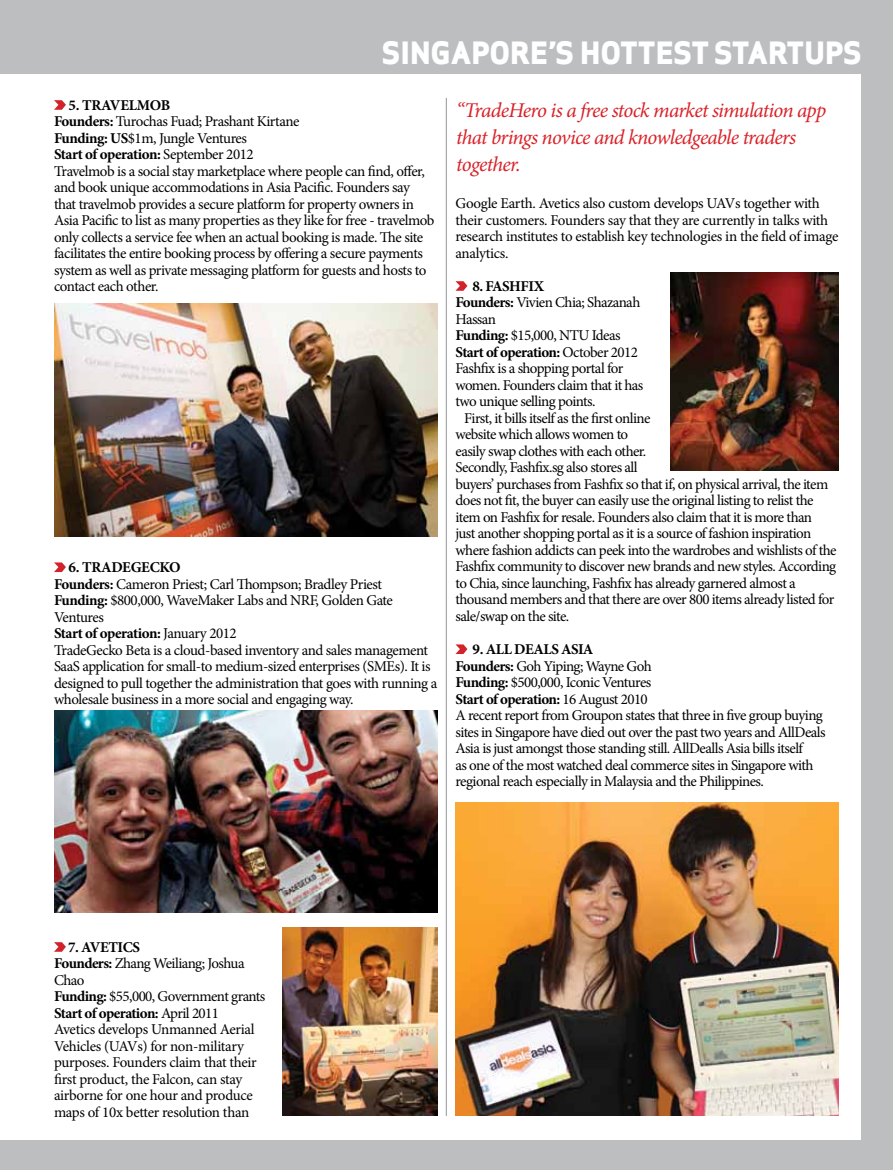
<style>
.page{position:relative;width:893px;height:1170px;background:#fff}
.page>*{position:absolute;margin:0;border:0;box-sizing:border-box;transform-origin:0 0}
.t1{font:800 30px "Apex Sans";color:#fff}
.t2{font:italic 21px/27px "Minion Pro";letter-spacing:-.035em;color:#da2128}
.t3{font:15px/16.5px "Minion Pro";letter-spacing:-.035em;color:#000}
.t4{font:700 15px "Minion Pro";letter-spacing:-.04em;color:#000}
.s1{font-weight:700}
.s2{font-weight:400}
</style>
<div class="page">
<div style="left:861px;top:0;width:32px;height:1169px;background:#bcbec0"></div>
<div style="left:0;top:1140px;width:893px;height:29px;background:#bcbec0"></div>
<div style="left:0;top:0;width:893px;height:74px;background:#bcbec0"></div>
<hr style="left:446px;top:98px;width:1px;height:1017px;background:#939598">
<svg style="left:455px;top:281px;width:12px;height:10px"></svg>
<svg style="left:455px;top:644px;width:12px;height:10px"></svg>
<svg style="left:54px;top:100px;width:12px;height:10px"></svg>
<svg style="left:54px;top:562px;width:12px;height:10px"></svg>
<svg style="left:54px;top:942px;width:12px;height:9px"></svg>
<img style="left:54px;top:304px;width:383px;height:233px">
<img style="left:54px;top:710px;width:383px;height:202px">
<img style="left:283px;top:927px;width:154px;height:188px">
<img style="left:455px;top:802px;width:384px;height:313px">
<img style="left:671px;top:272px;width:168px;height:198px">
<h1 class="t1" style="left:382px;top:33px;width:482px">SINGAPORE’S HOTTEST STARTUPS</h1>
<p class="t3" style="left:54px;top:97px;width:382px;text-indent:15px"><span class="s1">5. travelmob<br>Founders:</span> Turochas Fuad; Prashant Kirtane<br><span class="s1">Funding: US</span>$1m, Jungle Ventures<br><span class="s1">Start of operation:</span> September 2012<br>Travelmob is a social stay marketplace where people can find, offer, and book unique accommodations in Asia Pacific. Founders say that travelmob provides a secure platform for property owners in Asia Pacific to list as many properties as they like for free - travelmob only collects a service fee when an actual booking is made. The site facilitates the entire booking process by offering a secure payments system as well as private messaging platform for guests and hosts to contact each other.</p>
<p class="t3" style="left:54px;top:559px;width:385px;text-indent:15px"><span class="s1">6. TradeGecko<br>Founders:</span> Cameron Priest; Carl Thompson; Bradley Priest <span class="s1">Funding:</span> $800,000, WaveMaker Labs and NRF, Golden Gate Ventures<br><span class="s1">Start of operation:</span> January 2012<br>TradeGecko Beta is a cloud-based inventory and sales management SaaS application for small-to medium-sized enterprises (SMEs). It is designed to pull together the administration that goes with running a wholesale business in a more social and engaging way.</p>
<h2 class="t2" style="left:456px;top:97px;width:371px">“TradeHero is a free stock market simulation app that brings novice and knowledgeable traders together.</h2>
<p class="t3" style="left:455px;top:195px;width:384px">Google Earth. Avetics also custom develops UAVs together with their customers. Founders say that they are currently in talks with research institutes to establish key technologies in the field of image analytics.</p>
<p class="t4" style="left:472px;top:275px;width:73px">8. Fashfix</p>
<p class="t3" style="left:455px;top:294px;width:186px"><span class="s1">Founders:</span> Vivien Chia; Shazanah</p>
<p class="t3" style="left:455px;top:311px;width:42px">Hassan</p>
<p class="t3" style="left:455px;top:327px;width:167px"><span class="s1">Funding:</span> $15,000, NTU Ideas</p>
<p class="t4" style="left:455px;top:341px;width:184px">Start of operation: <span class="s2">October 2012</span></p>
<p class="t3" style="left:455px;top:360px;width:169px">Fashfix is a shopping portal for</p>
<p class="t3" style="left:455px;top:377px;width:189px">women. Founders claim that it has</p>
<p class="t3" style="left:455px;top:393px;width:142px">two unique selling points.</p>
<p class="t3" style="left:464px;top:410px;width:188px">First, it bills itself as the first online</p>
<p class="t3" style="left:455px;top:426px;width:174px">website which allows women to</p>
<p class="t3" style="left:455px;top:443px;width:192px">easily swap clothes with each other.</p>
<p class="t3" style="left:455px;top:459px;width:184px">Secondly, Fashfix.sg also stores all</p>
<p class="t3" style="left:455px;top:476px;width:374px">buyers’ purchases from Fashfix so that if, on physical arrival, the item</p>
<p class="t3" style="left:455px;top:492px;width:360px">does not fit, the buyer can easily use the original listing to relist the</p>
<p class="t3" style="left:455px;top:509px;width:358px">item on Fashfix for resale. Founders also claim that it is more than</p>
<p class="t3" style="left:455px;top:525px;width:357px">just another shopping portal as it is a source of fashion inspiration</p>
<p class="t3" style="left:455px;top:542px;width:383px">where fashion addicts can peek into the wardrobes and wishlists of the</p>
<p class="t3" style="left:455px;top:558px;width:382px">Fashfix community to discover new brands and new styles. According</p>
<p class="t3" style="left:455px;top:575px;width:342px">to Chia, since launching, Fashfix has already garnered almost a</p>
<p class="t3" style="left:455px;top:591px;width:380px">thousand members and that there are over 800 items already listed for</p>
<p class="t3" style="left:455px;top:608px;width:115px">sale/swap on the site.</p>
<p class="t4" style="left:473px;top:638px;width:23px">9. All</p>
<p class="t3" style="left:455px;top:641px;width:372px;text-indent:59px"><span class="s1">Deals Asia<br>Founders:</span> Goh Yiping; Wayne Goh<br><span class="s1">Funding:</span> $500,000, Iconic Ventures<br><span class="s1">Start of operation:</span> 16 August 2010<br>A recent report from Groupon states that three in five group buying sites in Singapore have died out over the past two years and AllDeals Asia is just amongst those standing still. AllDealls Asia bills itself<br>as one of the most watched deal commerce sites in Singapore with regional reach especially in Malaysia and the Philippines.</p>
<p class="t3" style="left:54px;top:938px;width:213px;text-indent:14px"><span class="s1">7. Avetics<br>Founders:</span> Zhang Weiliang; Joshua<br>Chao<br><span class="s1">Funding:</span> $55,000, Government grants<br><span class="s1">Start of operation:</span> April 2011<br>Avetics develops Unmanned Aerial<br>Vehicles (UAVs) for non-military purposes. Founders claim that their first product, the Falcon, can stay airborne for one hour and produce maps of 10x better resolution than</p>
</div>
